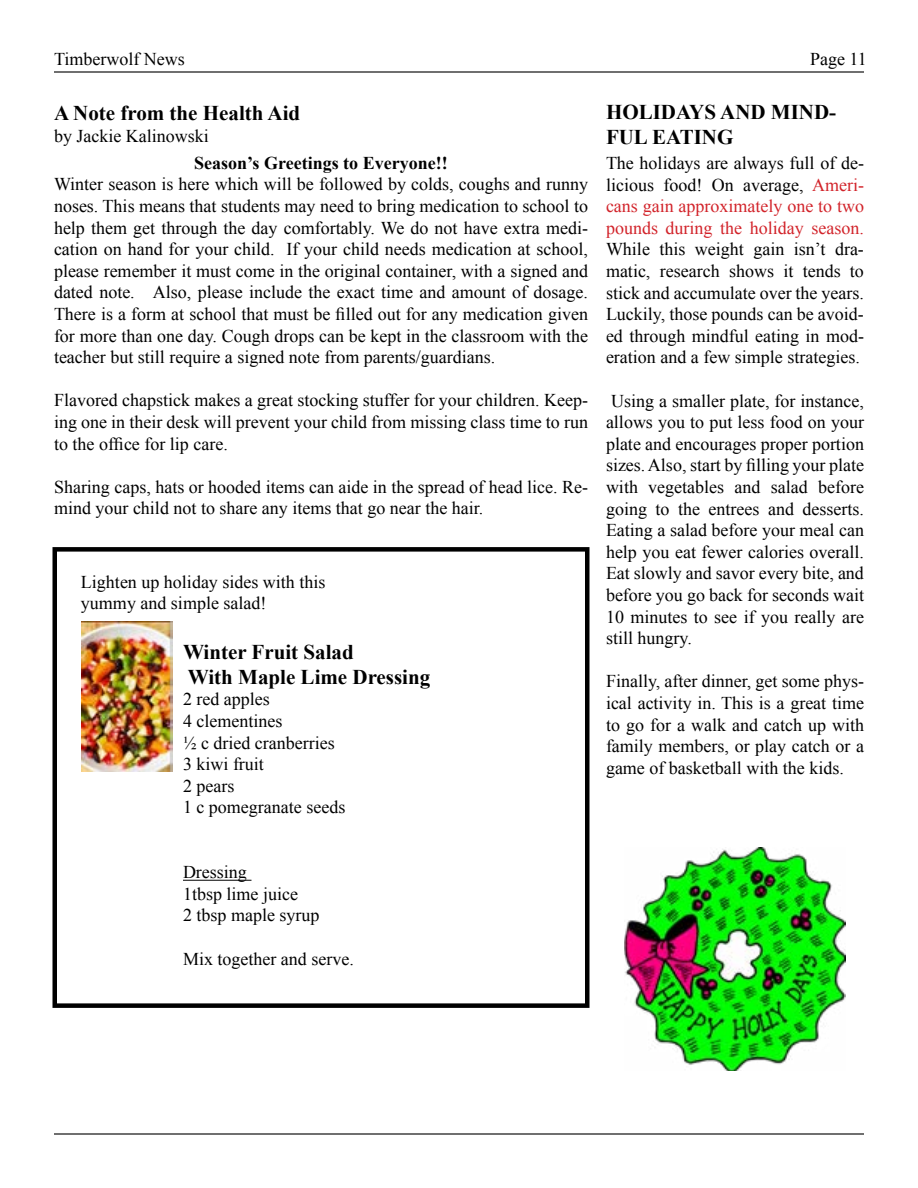
<style>
.page{position:relative;width:918px;height:1188px;background:#fff}
.page>*{position:absolute;margin:0;border:0;box-sizing:border-box;transform-origin:0 0}
.t1{font:700 21px/25.2px "Times New Roman";color:#000}
.t2{font:18px/21.6px "Times New Roman";color:#000;text-align:justify}
.t3{font:18px/21.6px "Times New Roman";color:#d2232a;text-align:justify}
.t4{font:700 18px "Times New Roman";color:#000}
.s1{color:#000}
</style>
<div class="page">
<hr style="left:54px;top:71px;width:810px;height:2px;background:#000">
<hr style="left:54px;top:1133px;width:810px;height:2px;background:#000">
<img style="left:81px;top:621px;width:91px;height:150px">
<hr style="left:183px;top:880px;width:68px;height:1px;background:#000">
<div style="left:52px;top:547px;width:538px;height:461px;border:4px solid #000"></div>
<img style="left:625px;top:848px;width:220px;height:223px">
<p class="t2" style="left:54px;top:48px;width:132px">Timberwolf News</p>
<p class="t2" style="left:810px;top:48px;width:58px">Page 11</p>
<p class="t1" style="left:54px;top:100px;width:248px">A Note from the Health Aid</p>
<p class="t2" style="left:54px;top:125px;width:156px">by Jackie Kalinowski</p>
<p class="t4" style="left:194px;top:150px;width:255px">Season’s Greetings to Everyone!!</p>
<p class="t2" style="left:54px;top:173px;width:536px">Winter season is here which will be followed by colds, coughs and runny noses. This means that students may need to bring medication to school to help them get through the day comfortably. We do not have extra medi&shy;cation on hand for your child. If your child needs medication at school, please remember it must come in the original container, with a signed and dated note. Also, please include the exact time and amount of dosage.<br>There is a form at school that must be filled out for any medication given for more than one day. Cough drops can be kept in the classroom with the teacher but still require a signed note from parents/guardians.</p>
<p class="t2" style="left:54px;top:389px;width:536px">Flavored chapstick makes a great stocking stuffer for your children. Keep&shy;ing one in their desk will prevent your child from missing class time to run to the office for lip care.</p>
<p class="t2" style="left:54px;top:476px;width:536px">Sharing caps, hats or hooded items can aide in the spread of head lice. Re&shy;mind your child not to share any items that go near the hair.</p>
<p class="t1" style="left:606px;top:99px;width:232px">HOLIDAYS AND MIND-<br>FUL EATING</p>
<p class="t3" style="left:606px;top:152px;width:260px"><span class="s1">The holidays are always full of de&shy;licious food! On average,</span> Ameri&shy;cans gain approximately one to two pounds during the holiday season.</p>
<p class="t2" style="left:606px;top:238px;width:260px">While this weight gain isn’t dra&shy;matic, research shows it tends to stick and accumulate over the years.<br>Luckily, those pounds can be avoid&shy;ed through mindful eating in mod&shy;eration and a few simple strategies.</p>
<p class="t2" style="left:606px;top:390px;width:260px">Using a smaller plate, for instance, allows you to put less food on your plate and encourages proper portion sizes. Also, start by filling your plate with vegetables and salad before going to the entrees and desserts.<br>Eating a salad before your meal can help you eat fewer calories overall.<br>Eat slowly and savor every bite, and before you go back for seconds wait 10 minutes to see if you really are still hungry.</p>
<p class="t2" style="left:606px;top:670px;width:260px">Finally, after dinner, get some phys&shy;ical activity in. This is a great time to go for a walk and catch up with family members, or play catch or a game of basketball with the kids.</p>
<p class="t2" style="left:81px;top:570px;width:246px">Lighten up holiday sides with this yummy and simple salad!</p>
<p class="t1" style="left:183px;top:639px;width:249px">Winter Fruit Salad<br>With Maple Lime Dressing</p>
<p class="t2" style="left:183px;top:688px;width:164px;text-align:left">2 red apples<br>4 clementines<br>½ c dried cranberries<br>3 kiwi fruit<br>2 pears<br>1 c pomegranate seeds</p>
<p class="t2" style="left:183px;top:861px;width:138px;text-align:left">Dressing<br>1tbsp lime juice<br>2 tbsp maple syrup</p>
<p class="t2" style="left:183px;top:948px;width:172px">Mix together and serve.</p>
</div>
